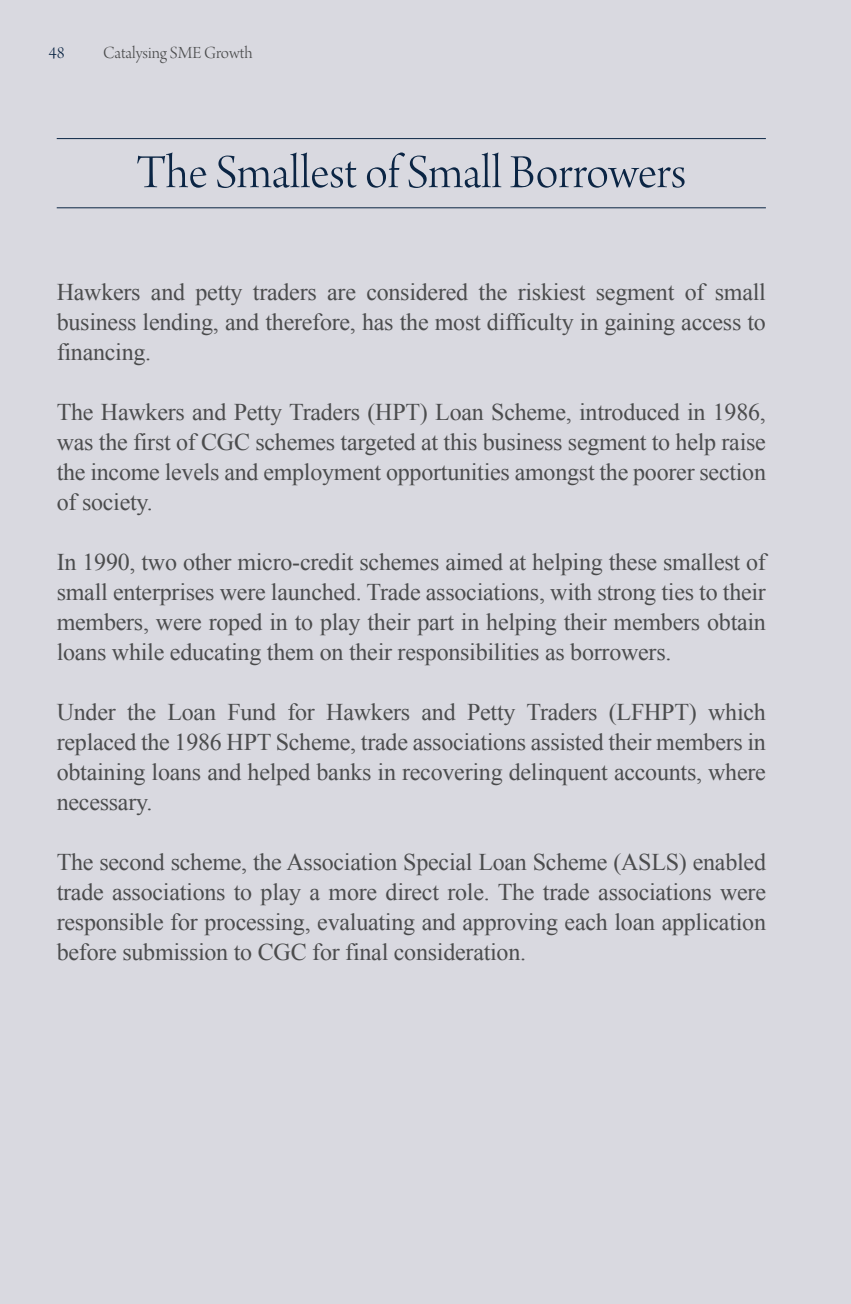
<style>
.page{position:relative;width:851px;height:1304px;background:#fff}
.page>*{position:absolute;margin:0;border:0;box-sizing:border-box;transform-origin:0 0}
.t1{font:50px "Arno Pro Light Display";color:#0b2544}
.t2{font:24px/30px "Times New Roman";letter-spacing:-.01em;color:#4b4c4d;text-align:justify}
.t3{font:18px "Arno Pro Light Display";color:#4b4c4d}
.t4{font:18px "Arno Pro Light Display";color:#0b2544}
</style>
<div class="page">
<div style="left:0;top:0;width:850px;height:1304px;background:#d9d9e0"></div>
<hr style="left:57px;top:138px;width:708px;height:1px;background:#0b2544">
<hr style="left:57px;top:207px;width:708px;height:1px;background:#0b2544">
<p class="t4" style="left:49px;top:43px;width:17px">48</p>
<p class="t3" style="left:103px;top:43px;width:151px">Catalysing SME Growth</p>
<p class="t1" style="left:136px;top:145px;width:551px">The Smallest of Small Borrowers</p>
<p class="t2" style="left:57px;top:277px;width:710px">Hawkers and petty traders are considered the riskiest segment of small business lending, and therefore, has the most difficulty in gaining access to financing.</p>
<p class="t2" style="left:57px;top:397px;width:710px">The Hawkers and Petty Traders (HPT) Loan Scheme, introduced in 1986, was the first of CGC schemes targeted at this business segment to help raise the income levels and employment opportunities amongst the poorer section of society.</p>
<p class="t2" style="left:57px;top:547px;width:710px">In 1990, two other micro-credit schemes aimed at helping these smallest of small enterprises were launched. Trade associations, with strong ties to their members, were roped in to play their part in helping their members obtain loans while educating them on their responsibilities as borrowers.</p>
<p class="t2" style="left:57px;top:697px;width:710px">Under the Loan Fund for Hawkers and Petty Traders (LFHPT) which replaced the 1986 HPT Scheme, trade associations assisted their members in obtaining loans and helped banks in recovering delinquent accounts, where necessary.</p>
<p class="t2" style="left:57px;top:847px;width:710px">The second scheme, the Association Special Loan Scheme (ASLS) enabled trade associations to play a more direct role. The trade associations were responsible for processing, evaluating and approving each loan application before submission to CGC for final consideration.</p>
</div>
